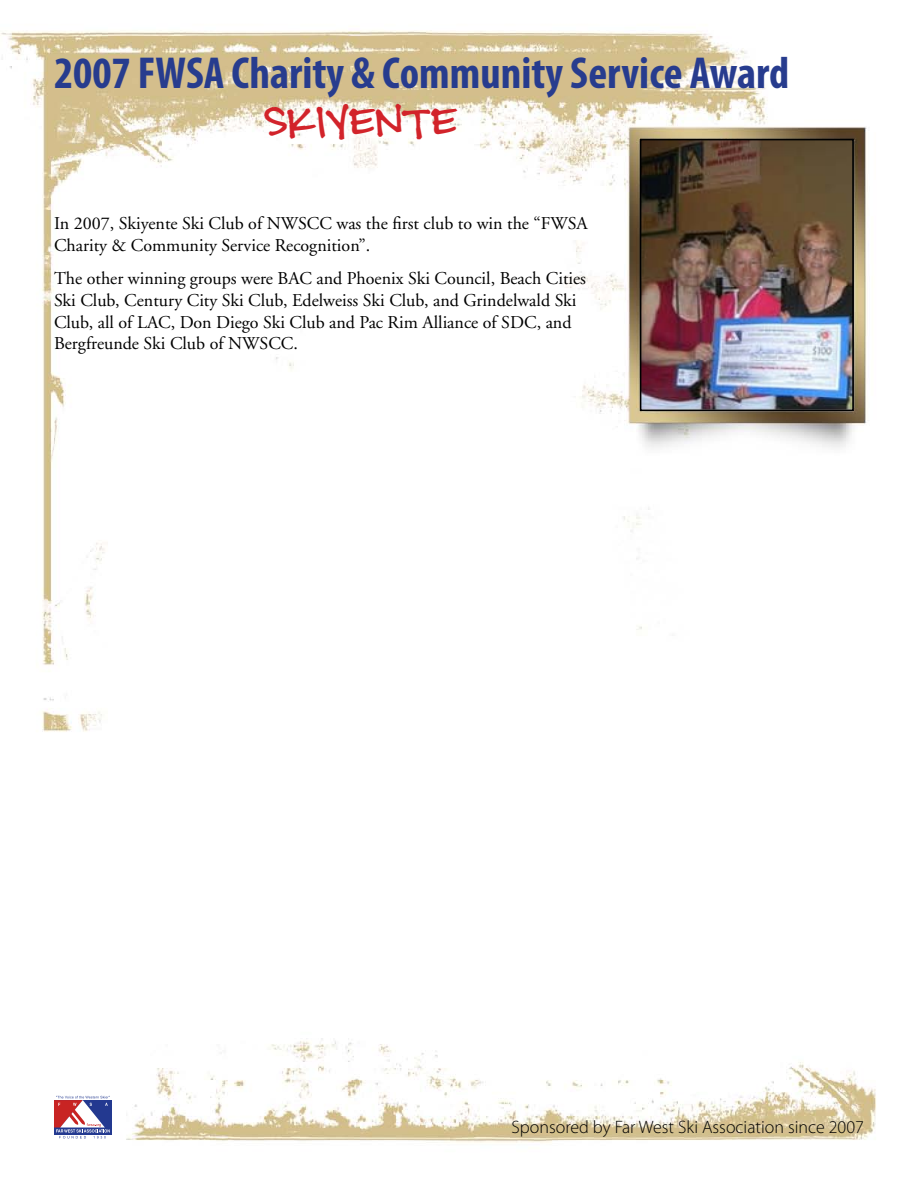
<style>
.page{position:relative;width:918px;height:1188px;background:#fff}
.page>*{position:absolute;margin:0;border:0;box-sizing:border-box;transform-origin:0 0}
.t1{font:700 condensed 45px "Myriad Pro";color:#273c8e}
.t2{font:32.4px "Pea Sarahloo";color:#d2232a;scale:.83 1}
.t3{font:18px/21.6px "Adobe Garamond";color:#000}
.t4{font:300 18px "Myriad Pro";color:#000}
</style>
<div class="page">
<img style="left:1px;top:30px;width:875px;height:1113px">
<div style="left:54px;top:1100px;width:58px;height:34px;background:#233990"></div>
<svg style="left:54px;top:1096px;width:56px;height:42px"></svg>
<img style="left:643px;top:142px;width:208px;height:266px">
<div style="left:640px;top:139px;width:214px;height:272px;border:2px solid #000"></div>
<h1 class="t1" style="left:54px;top:45px;width:737px">2007 FWSA Charity &amp; Community Service Award</h1>
<h2 class="t2" style="left:265px;top:99px;width:234px">Skiyente</h2>
<p class="t3" style="left:54px;top:213px;width:535px">In 2007, Skiyente Ski Club of NWSCC was the first club to win the “FWSA<br>Charity &amp; Community Service Recognition”.</p>
<p class="t3" style="left:54px;top:268px;width:534px">The other winning groups were BAC and Phoenix Ski Council, Beach Cities Ski Club, Century City Ski Club, Edelweiss Ski Club, and Grindelwald Ski Club, all of LAC, Don Diego Ski Club and Pac Rim Alliance of SDC, and Bergfreunde Ski Club of NWSCC.</p>
<p class="t4" style="left:512px;top:1116px;width:354px">Sponsored by Far West Ski Association since 2007</p>
</div>
